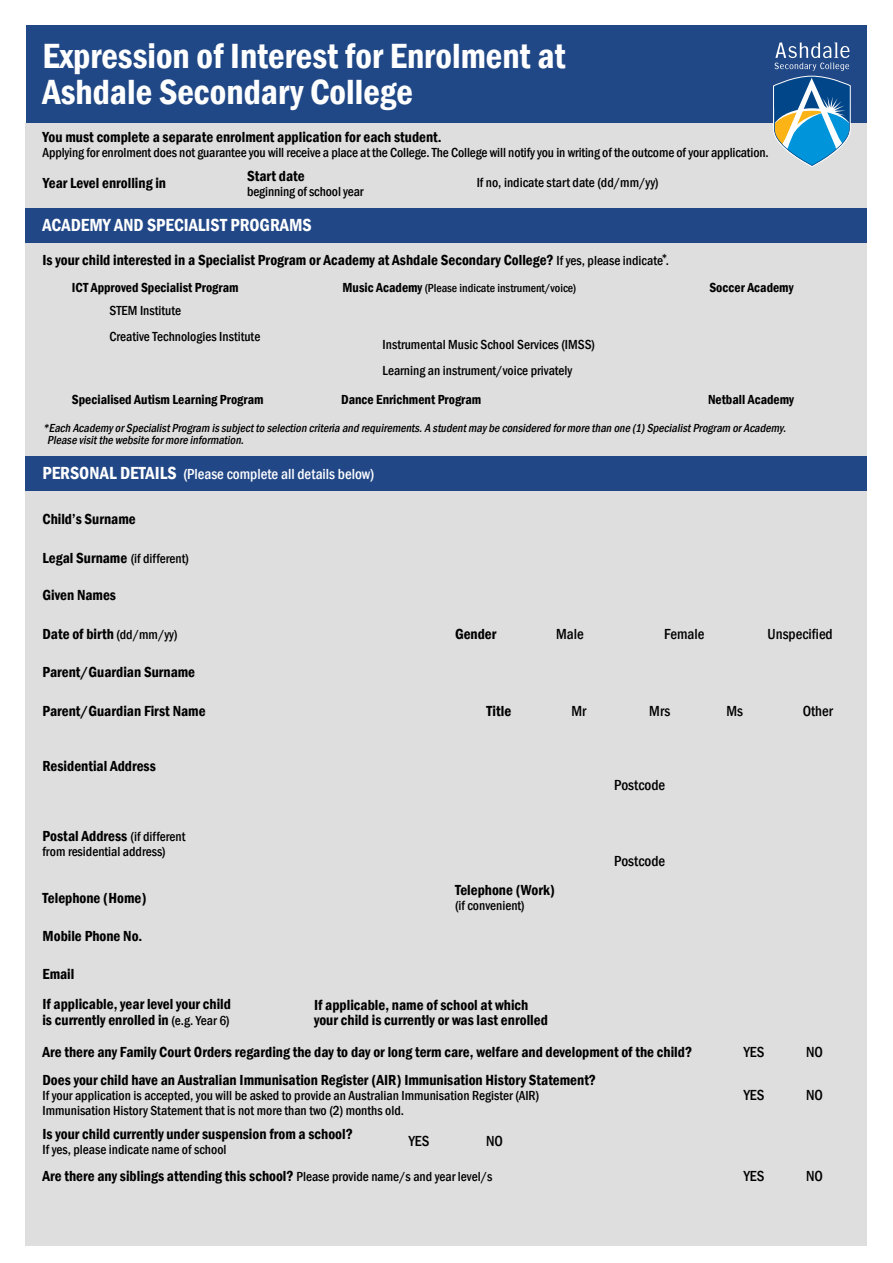
<style>
.page{position:relative;width:893px;height:1263px;background:#fff}
.page>*{position:absolute;margin:0;border:0;box-sizing:border-box;transform-origin:0 0}
.t1{font:600 condensed 36px/36px "Franklin Gothic";color:#fff}
.t2{font:600 condensed 18px "Franklin Gothic";color:#fff}
.t3{font:600 condensed 15px/16.2px "Franklin Gothic";color:#000}
.t4{font:500 condensed 15px "Franklin Gothic";color:#000}
.t5{font:500 condensed 15px "Franklin Gothic";color:#fff}
.t6{font:500 condensed 13.5px/25.5px "Franklin Gothic";color:#000}
.t7{font:600 condensed 13.5px "Franklin Gothic";color:#000}
.t8{font:italic 500 condensed 12px/12px "Franklin Gothic";color:#000}
.t9{font:500 condensed 12px "Franklin Gothic";color:#000}
.s1{font-weight:500;font-size:13.5px}
.s2{font-weight:600;font-size:13.5px}
.s3{font-weight:600;font-size:18px}
.s4{font-weight:600;font-size:15px}
</style>
<div class="page">
<div style="left:26px;top:123px;width:841px;height:1123px;background:#dedede"></div>
<div style="left:26px;top:26px;width:841px;height:97px;background:#204886"></div>
<svg style="left:773px;top:43px;width:78px;height:124px"></svg>
<div style="left:26px;top:457px;width:841px;height:34px;background:#214787"></div>
<div style="left:26px;top:208px;width:841px;height:34px;background:#214787"></div>
<h1 class="t1" style="left:43px;top:37px;width:525px">Expression of Interest for Enrolment at<br>Ashdale Secondary College</h1>
<p class="t3" style="left:43px;top:129px;width:401px">You must complete a separate enrolment application for each student.</p>
<p class="t6" style="left:43px;top:139px;width:728px">Applying for enrolment does not guarantee you will receive a place at the College. The College will notify you in writing of the outcome of your application.</p>
<p class="t3" style="left:43px;top:175px;width:125px">Year Level enrolling in</p>
<p class="t3" style="left:247px;top:167px;width:59px">Start date</p>
<p class="t6" style="left:247px;top:178px;width:118px">beginning of school year</p>
<p class="t6" style="left:477px;top:170px;width:183px">If no, indicate start date (dd/mm/yy)</p>
<p class="t2" style="left:43px;top:213px;width:271px">ACADEMY AND SPECIALIST PROGRAMS</p>
<p class="t3" style="left:43px;top:251px;width:628px">Is your child interested in a Specialist Program or Academy at Ashdale Secondary College? <span class="s1">If yes, please indicate</span><sup>*</sup><span class="s1">.</span></p>
<p class="t7" style="left:72px;top:278px;width:168px">ICT Approved Specialist Program</p>
<p class="t6" style="left:109px;top:298px;width:152px">STEM Institute<br>Creative Technologies Institute</p>
<p class="t9" style="left:342px;top:280px;width:235px"><span class="s2">Music Academy</span> (Please indicate instrument/voice)</p>
<p class="t6" style="left:383px;top:332px;width:214px">Instrumental Music School Services (IMSS)<br>Learning an instrument/voice privately</p>
<p class="t7" style="left:709px;top:278px;width:86px">Soccer Academy</p>
<p class="t7" style="left:72px;top:391px;width:193px">Specialised Autism Learning Program</p>
<p class="t7" style="left:708px;top:391px;width:87px">Netball Academy</p>
<p class="t7" style="left:341px;top:391px;width:142px">Dance Enrichment Program</p>
<p class="t8" style="left:47px;top:422px;width:743px;text-indent:-4px">*Each AcademyorSpecialistProgram issubjectto selection criteria and requirements.A studentmaybe considered formore than one (1)SpecialistProgram orAcademy.<br>Please visitthe website formore information.</p>
<p class="t5" style="left:43px;top:464px;width:333px"><span class="s3">PERSONAL DETAILS</span> (Please complete all details below)</p>
<p class="t3" style="left:43px;top:510px;width:95px">Child’s Surname</p>
<p class="t6" style="left:43px;top:546px;width:148px"><span class="s4">Legal Surname</span> (if different)</p>
<p class="t3" style="left:43px;top:587px;width:75px">Given Names</p>
<p class="t3" style="left:43px;top:625px;width:137px">Date of birth <span class="s1">(dd/mm/yy)</span></p>
<p class="t3" style="left:455px;top:625px;width:43px">Gender</p>
<p class="t4" style="left:556px;top:624px;width:29px">Male</p>
<p class="t4" style="left:664px;top:624px;width:42px">Female</p>
<p class="t4" style="left:768px;top:624px;width:67px">Unspecified</p>
<p class="t3" style="left:43px;top:664px;width:154px">Parent/Guardian Surname</p>
<p class="t3" style="left:43px;top:702px;width:165px">Parent/Guardian First Name</p>
<p class="t3" style="left:487px;top:702px;width:26px">Title</p>
<p class="t4" style="left:571px;top:701px;width:16px">Mr</p>
<p class="t4" style="left:649px;top:701px;width:23px">Mrs</p>
<p class="t4" style="left:726px;top:701px;width:18px">Ms</p>
<p class="t4" style="left:803px;top:701px;width:32px">Other</p>
<p class="t3" style="left:43px;top:757px;width:115px">Residential Address</p>
<p class="t3" style="left:43px;top:827px;width:144px">Postal Address <span class="s1">(if different</span></p>
<p class="t6" style="left:43px;top:838px;width:125px">from residential address)</p>
<p class="t3" style="left:43px;top:889px;width:105px">Telephone (Home)</p>
<p class="t3" style="left:43px;top:927px;width:101px">Mobile Phone No.</p>
<p class="t3" style="left:43px;top:966px;width:33px">Email</p>
<p class="t3" style="left:455px;top:882px;width:102px">Telephone (Work)</p>
<p class="t6" style="left:455px;top:893px;width:71px">(if convenient)</p>
<p class="t3" style="left:42px;top:996px;width:190px">If applicable, year level your child is currently enrolled in <span class="s1">(e.g. Year 6)</span></p>
<p class="t3" style="left:314px;top:997px;width:235px;line-height:15px">If applicable, name of school at which your child is currently or was last enrolled</p>
<p class="t4" style="left:614px;top:775px;width:53px">Postcode</p>
<p class="t4" style="left:614px;top:851px;width:53px">Postcode</p>
<p class="t3" style="left:43px;top:1044px;width:651px">Are there any Family Court Orders regarding the day to day or long term care, welfare and development of the child?</p>
<p class="t4" style="left:744px;top:1042px;width:22px">YES</p>
<p class="t4" style="left:806px;top:1042px;width:18px">NO</p>
<p class="t3" style="left:43px;top:1072px;width:555px">Does your child have an Australian Immunisation Register (AIR) Immunisation History Statement?</p>
<p class="t6" style="left:43px;top:1088px;width:498px;line-height:15px">If your application is accepted, you will be asked to provide an Australian Immunisation Register (AIR)<br>Immunisation History Statement that is not more than two (2) months old.</p>
<p class="t4" style="left:744px;top:1085px;width:22px">YES</p>
<p class="t4" style="left:806px;top:1085px;width:18px">NO</p>
<p class="t3" style="left:43px;top:1125px;width:312px">Is your child currently under suspension from a school?</p>
<p class="t6" style="left:43px;top:1136px;width:186px">If yes, please indicate name of school</p>
<p class="t4" style="left:409px;top:1131px;width:22px">YES</p>
<p class="t4" style="left:486px;top:1131px;width:18px">NO</p>
<p class="t3" style="left:43px;top:1167px;width:451px">Are there any siblings attending this school? <span class="s1">Please provide name/s and year level/s</span></p>
<p class="t4" style="left:744px;top:1166px;width:22px">YES</p>
<p class="t4" style="left:806px;top:1166px;width:18px">NO</p>
</div>
